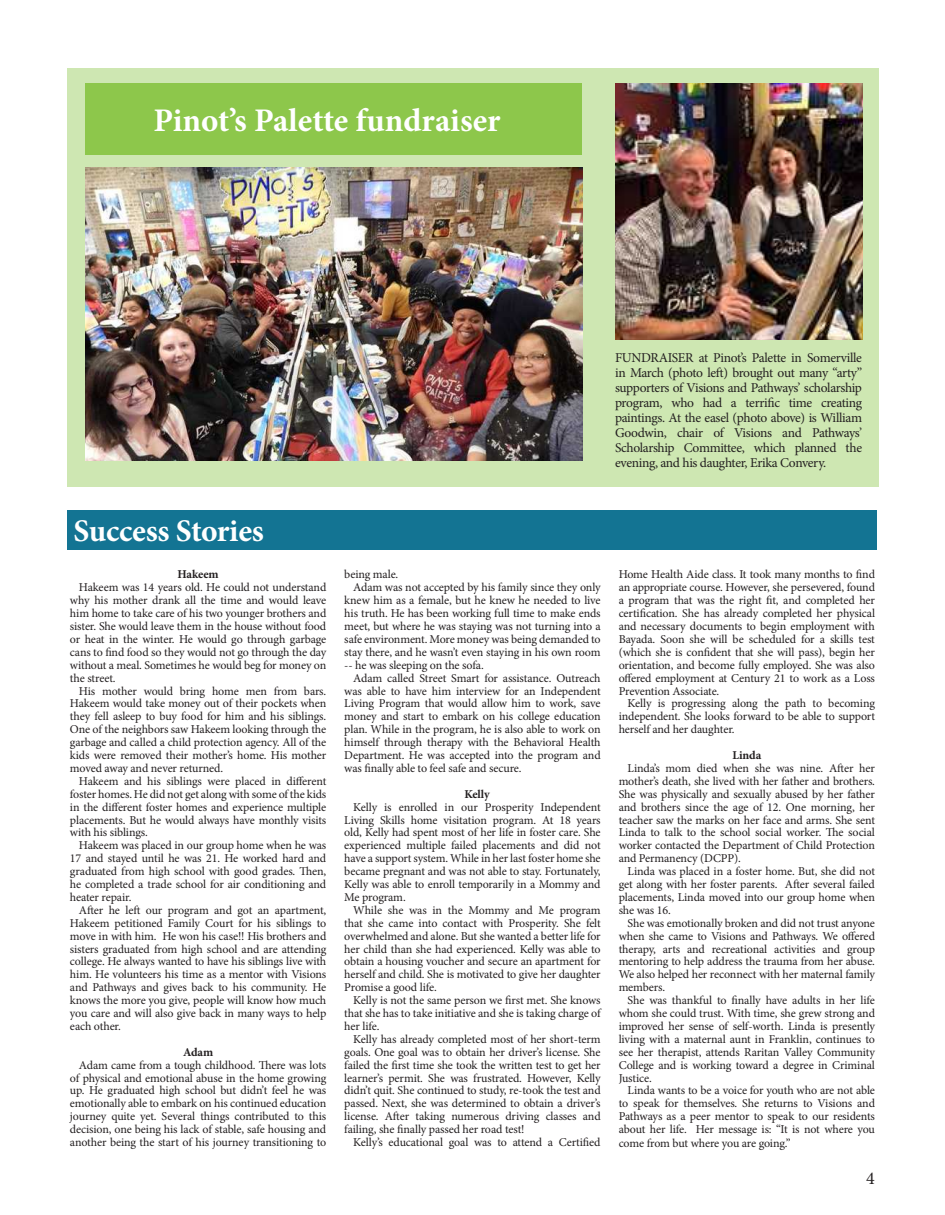
<style>
.page{position:relative;width:945px;height:1215px;background:#fff}
.page>*{position:absolute;margin:0;border:0;box-sizing:border-box;transform-origin:0 0}
.t1{font:700 33px "Minion Pro";color:#fff}
.t2{font:700 31.5px "Minion Pro";letter-spacing:-.01em;color:#fff}
.t3{font:18px "Minion Pro";color:#231f20}
.t4{font:13.5px/15px "Minion Pro";letter-spacing:-.025em;color:#231f20;text-align:justify}
.t5{font:12px/12.9px "Minion Pro";letter-spacing:-.015em;color:#231f20;text-align:justify}
.t6{font:700 12px "Minion Pro";letter-spacing:-.01em;color:#231f20}
</style>
<div class="page">
<div style="left:68px;top:68px;width:811px;height:419px;background:#cee7b2"></div>
<img style="left:85px;top:167px;width:497px;height:294px">
<img style="left:615px;top:83px;width:247px;height:256px">
<div style="left:85px;top:83px;width:497px;height:72px;background:#8dc74b"></div>
<div style="left:68px;top:511px;width:810px;height:39px;background:#137493"></div>
<h1 class="t1" style="left:153px;top:97px;width:349px">Pinot’s Palette fundraiser</h1>
<p class="t4" style="left:615px;top:351px;width:249px">FUNDRAISER at Pinot’s Palette in Somerville in March (photo left) brought out many “arty” supporters of Visions and Pathways’ scholarship program, who had a terrific time creating paintings. At the easel (photo above) is William Goodwin, chair of Visions and Pathways’ Scholarship Committee, which planned the evening, and his daughter, Erika Convery.</p>
<h2 class="t2" style="left:74px;top:509px;width:192px">Success Stories</h2>
<p class="t6" style="left:178px;top:566px;width:43px">Hakeem</p>
<p class="t5" style="left:70px;top:581px;width:258px;text-indent:9px">Hakeem was 14 years old. He could not understand why his mother drank all the time and would leave him home to take care of his two younger brothers and sister. She would leave them in the house without food or heat in the winter. He would go through garbage cans to find food so they would not go through the day without a meal. Sometimes he would beg for money on the street.</p>
<p class="t5" style="left:70px;top:684px;width:258px;text-indent:9px">His mother would bring home men from bars.<br>Hakeem would take money out of their pockets when they fell asleep to buy food for him and his siblings.<br>One of the neighbors saw Hakeem looking through the garbage and called a child protection agency. All of the kids were removed their mother’s home. His mother moved away and never returned.</p>
<p class="t5" style="left:70px;top:775px;width:258px;text-indent:9px">Hakeem and his siblings were placed in different foster homes. He did not get along with some of the kids in the different foster homes and experience multiple placements. But he would always have monthly visits with his siblings.</p>
<p class="t5" style="left:70px;top:839px;width:258px;text-indent:9px">Hakeem was placed in our group home when he was 17 and stayed until he was 21. He worked hard and graduated from high school with good grades. Then, he completed a trade school for air conditioning and heater repair.</p>
<p class="t5" style="left:70px;top:904px;width:258px;text-indent:9px">After he left our program and got an apartment, Hakeem petitioned Family Court for his siblings to move in with him. He won his case!! His brothers and sisters graduated from high school and are attending college. He always wanted to have his siblings live with him. He volunteers his time as a mentor with Visions and Pathways and gives back to his community. He knows the more you give, people will know how much you care and will also give back in many ways to help each other.</p>
<p class="t6" style="left:183px;top:1043px;width:32px">Adam</p>
<p class="t5" style="left:70px;top:1058px;width:258px;text-indent:9px">Adam came from a tough childhood. There was lots of physical and emotional abuse in the home growing up. He graduated high school but didn’t feel he was emotionally able to embark on his continued education journey quite yet. Several things contributed to this decision, one being his lack of stable, safe housing and another being the start of his journey transitioning to</p>
<p class="t5" style="left:344px;top:568px;width:56px">being male.</p>
<p class="t5" style="left:353px;top:581px;width:249px">Adam was not accepted by his family since they only</p>
<p class="t5" style="left:344px;top:594px;width:258px">knew him as a female, but he knew he needed to live</p>
<p class="t5" style="left:344px;top:607px;width:258px">his truth. He has been working full time to make ends</p>
<p class="t5" style="left:344px;top:620px;width:258px">meet, but where he was staying was not turning into a</p>
<p class="t5" style="left:344px;top:633px;width:258px">safe environment. More money was being demanded to</p>
<p class="t5" style="left:344px;top:646px;width:258px">stay there, and he wasn’t even staying in his own room</p>
<p class="t5" style="left:344px;top:658px;width:141px">-- he was sleeping on the sofa.</p>
<p class="t5" style="left:353px;top:671px;width:249px">Adam called Street Smart for assistance. Outreach</p>
<p class="t5" style="left:344px;top:684px;width:258px">was able to have him interview for an Independent</p>
<p class="t5" style="left:344px;top:697px;width:258px">Living Program that would allow him to work, save</p>
<p class="t5" style="left:344px;top:710px;width:258px">money and start to embark on his college education</p>
<p class="t5" style="left:344px;top:723px;width:258px">plan. While in the program, he is also able to work on</p>
<p class="t5" style="left:344px;top:736px;width:258px">himself through therapy with the Behavioral Health</p>
<p class="t5" style="left:344px;top:749px;width:258px">Department. He was accepted into the program and</p>
<p class="t5" style="left:344px;top:762px;width:179px">was finally able to feel safe and secure.</p>
<p class="t6" style="left:464px;top:785px;width:27px">Kelly</p>
<p class="t5" style="left:344px;top:800px;width:258px;text-indent:9px">Kelly is enrolled in our Prosperity Independent Living Skills home visitation program. At 18 years old, Kelly had spent most of her life in foster care. She experienced multiple failed placements and did not have a support system. While in her last foster home she became pregnant and was not able to stay. Fortunately, Kelly was able to enroll temporarily in a Mommy and Me program.</p>
<p class="t5" style="left:344px;top:904px;width:258px;text-indent:9px">While she was in the Mommy and Me program that she came into contact with Prosperity. She felt overwhelmed and alone. But she wanted a better life for her child than she had experienced. Kelly was able to obtain a housing voucher and secure an apartment for herself and child. She is motivated to give her daughter Promise a good life.</p>
<p class="t5" style="left:344px;top:994px;width:258px;text-indent:9px">Kelly is not the same person we first met. She knows that she has to take initiative and she is taking charge of her life.</p>
<p class="t5" style="left:344px;top:1033px;width:258px;text-indent:9px">Kelly has already completed most of her short-term goals. One goal was to obtain her driver’s license. She failed the first time she took the written test to get her learner’s permit. She was frustrated. However, Kelly didn’t quit. She continued to study, re-took the test and passed. Next, she was determined to obtain a driver’s license. After taking numerous driving classes and failing, she finally passed her road test!</p>
<p class="t5" style="left:353px;top:1136px;width:249px">Kelly’s educational goal was to attend a Certified</p>
<p class="t5" style="left:619px;top:568px;width:258px">Home Health Aide class. It took many months to find an appropriate course. However, she persevered, found a program that was the right fit, and completed her certification. She has already completed her physical and necessary documents to begin employment with Bayada. Soon she will be scheduled for a skills test (which she is confident that she will pass), begin her orientation, and become fully employed. She was also offered employment at Century 21 to work as a Loss Prevention Associate.</p>
<p class="t5" style="left:619px;top:697px;width:258px;text-indent:9px">Kelly is progressing along the path to becoming independent. She looks forward to be able to support herself and her daughter.</p>
<p class="t6" style="left:732px;top:747px;width:30px">Linda</p>
<p class="t5" style="left:619px;top:762px;width:258px;text-indent:9px">Linda’s mom died when she was nine. After her mother’s death, she lived with her father and brothers.<br>She was physically and sexually abused by her father and brothers since the age of 12. One morning, her teacher saw the marks on her face and arms. She sent Linda to talk to the school social worker. The social worker contacted the Department of Child Protection and Permanency (DCPP).</p>
<p class="t5" style="left:619px;top:865px;width:258px;text-indent:9px">Linda was placed in a foster home. But, she did not get along with her foster parents. After several failed placements, Linda moved into our group home when she was 16.</p>
<p class="t5" style="left:619px;top:916px;width:258px;text-indent:9px">She was emotionally broken and did not trust anyone when she came to Visions and Pathways. We offered therapy, arts and recreational activities and group mentoring to help address the trauma from her abuse.<br>We also helped her reconnect with her maternal family members.</p>
<p class="t5" style="left:619px;top:994px;width:258px;text-indent:9px">She was thankful to finally have adults in her life whom she could trust. With time, she grew strong and improved her sense of self-worth. Linda is presently living with a maternal aunt in Franklin, continues to see her therapist, attends Raritan Valley Community College and is working toward a degree in Criminal Justice.</p>
<p class="t5" style="left:619px;top:1084px;width:258px;text-indent:9px">Linda wants to be a voice for youth who are not able to speak for themselves. She returns to Visions and Pathways as a peer mentor to speak to our residents about her life. Her message is: “It is not where you come from but where you are going.”</p>
<h3 class="t3" style="left:866px;top:1166px;width:10px">4</h3>
</div>
